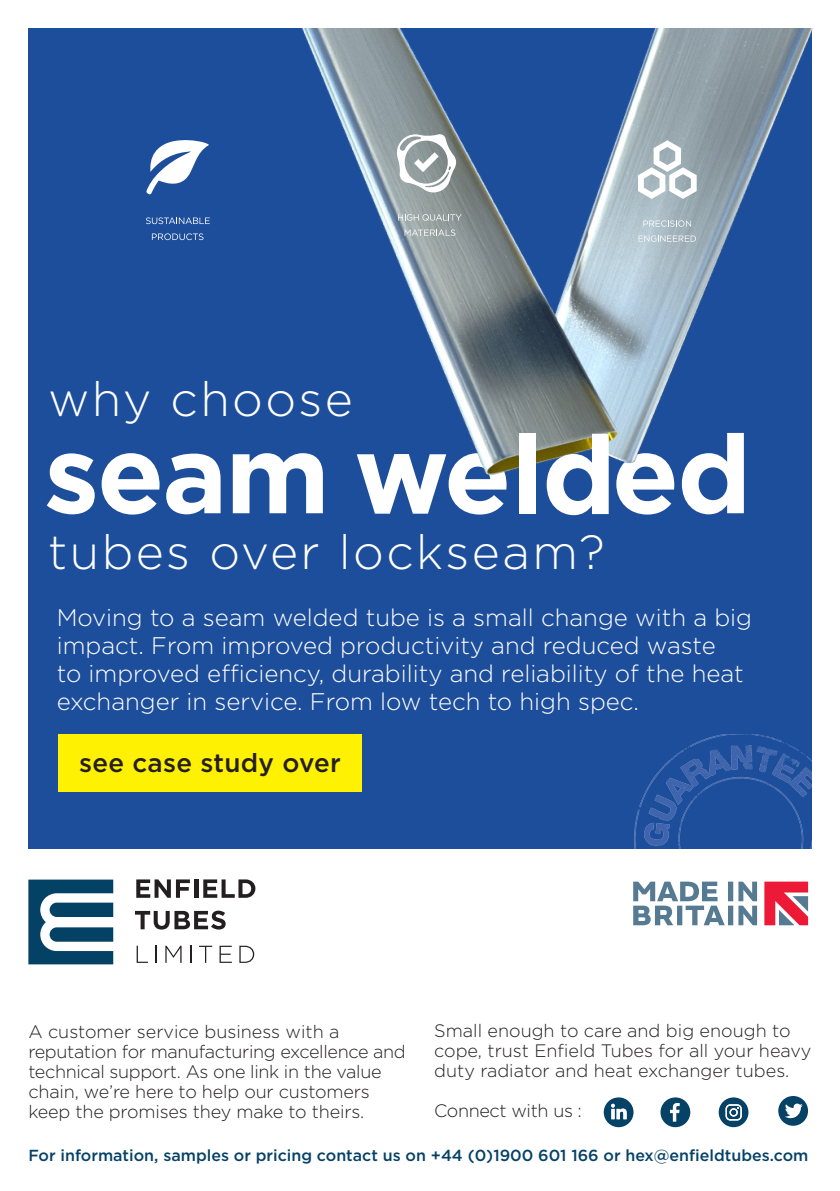
<style>
.page{position:relative;width:840px;height:1191px;background:#fff}
.page>*{position:absolute;margin:0;border:0;box-sizing:border-box;transform-origin:0 0}
.t1{font:700 110px "Gotham";letter-spacing:-.02em;color:#fff}
.t2{font:300 48px "Gotham";letter-spacing:.05em;color:#fff}
.t3{font:500 26px "Gotham";letter-spacing:.01em;color:#231f20}
.t4{font:300 24px/28px "Gotham";color:#fff}
.t5{font:300 18px/20px "Gotham";letter-spacing:-.01em;color:#231f20}
.t6{font:500 16px "Gotham";color:#054166}
</style>
<div class="page">
<div style="left:28px;top:28px;width:783px;height:821px;background:#1d4e9b"></div>
<div style="left:58px;top:734px;width:303px;height:58px;background:#fff101"></div>
<svg style="left:603px;top:1097px;width:30px;height:30px"></svg>
<div style="left:660px;top:1097px;width:30px;height:30px;background:#064166;border-radius:50%"></div>
<svg style="left:670px;top:1103px;width:9px;height:18px"></svg>
<svg style="left:718px;top:1097px;width:30px;height:30px"></svg>
<div style="left:777px;top:1096px;width:30px;height:29px;background:#064166;border-radius:50%"></div>
<svg style="left:785px;top:1103px;width:17px;height:15px"></svg>
<svg style="left:28px;top:879px;width:85px;height:85px"></svg>
<svg style="left:136px;top:879px;width:54px;height:18px"></svg>
<hr style="left:194px;top:879px;width:4px;height:18px;background:#231f20">
<svg style="left:203px;top:879px;width:52px;height:18px"></svg>
<svg style="left:135px;top:910px;width:90px;height:19px"></svg>
<svg style="left:136px;top:945px;width:12px;height:18px"></svg>
<svg style="left:155px;top:945px;width:2px;height:18px"></svg>
<svg style="left:165px;top:945px;width:16px;height:18px"></svg>
<svg style="left:190px;top:945px;width:1px;height:18px"></svg>
<svg style="left:199px;top:945px;width:13px;height:18px"></svg>
<svg style="left:219px;top:945px;width:13px;height:18px"></svg>
<svg style="left:239px;top:945px;width:15px;height:18px"></svg>
<img style="left:634px;top:734px;width:176px;height:114px">
<svg style="left:146px;top:217px;width:60px;height:7px"></svg>
<svg style="left:152px;top:233px;width:51px;height:7px"></svg>
<svg style="left:146px;top:140px;width:60px;height:55px"></svg>
<svg style="left:764px;top:881px;width:43px;height:44px;background:#df5269"></svg>
<svg style="left:633px;top:881px;width:123px;height:44px"></svg>
<img style="left:206px;top:28px;width:607px;height:468px">
<svg style="left:398px;top:214px;width:63px;height:7px"></svg>
<svg style="left:404px;top:229px;width:51px;height:7px"></svg>
<svg style="left:396px;top:134px;width:60px;height:58px;background:#b3baba"></svg>
<svg style="left:638px;top:235px;width:57px;height:6px"></svg>
<svg style="left:643px;top:220px;width:47px;height:7px"></svg>
<svg style="left:637px;top:140px;width:59px;height:59px;background:#c2ccd1"></svg>
<p class="t2" style="left:48px;top:369px;width:306px">why choose</p>
<p class="t1" style="left:44px;top:401px;width:708px">seam we ed</p>
<p class="t1" style="left:510px;top:402px;width:107px">ld</p>
<p class="t2" style="left:48px;top:522px;width:557px">tubes over lockseam?</p>
<p class="t4" style="left:57px;top:603px;width:696px">Moving to a seam welded tube is a small change with a big impact. From improved productivity and reduced waste<br>to improved efficiency, durability and reliability of the heat exchanger in service. From low tech to high spec.</p>
<p class="t3" style="left:79px;top:746px;width:263px">see case study over</p>
<p class="t5" style="left:28px;top:1021px;width:378px">A customer service business with a reputation for manufacturing excellence and technical support. As one link in the value chain, we’re here to help our customers keep the promises they make to theirs.</p>
<p class="t5" style="left:434px;top:1019px;width:378px">Small enough to care and big enough to cope, trust Enfield Tubes for all your heavy duty radiator and heat exchanger tubes.</p>
<p class="t5" style="left:434px;top:1099px;width:149px">Connect with us :</p>
<p class="t6" style="left:28px;top:1145px;width:781px">For information, samples or pricing contact us on +44 (0)1900 601 166 or hex@enfieldtubes.com</p>
</div>
